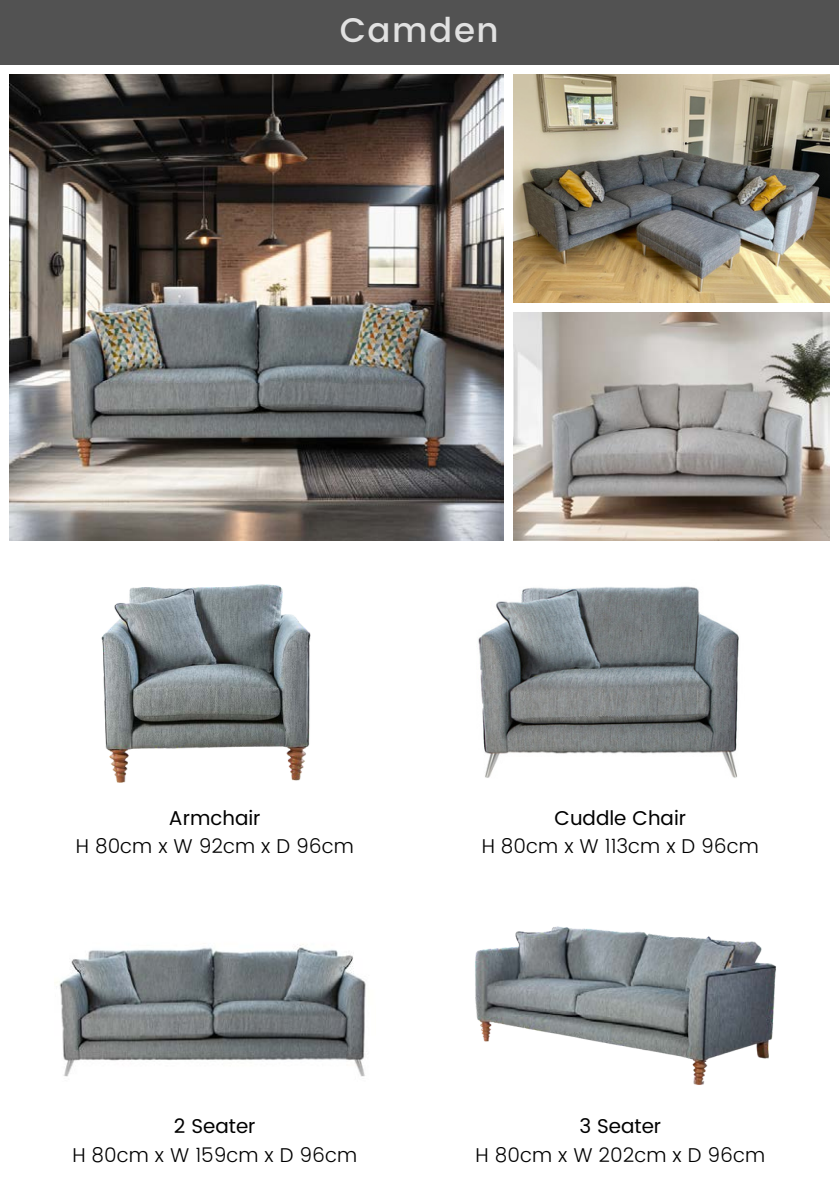
<style>
.page{position:relative;width:839px;height:1191px;background:#fff}
.page>*{position:absolute;margin:0;border:0;box-sizing:border-box;transform-origin:0 0}
.t1{font:500 34px "Poppins";letter-spacing:.045em;color:#e1e1e1}
.t2{font:300 20px "Poppins";color:#000}
.t3{font:20px "Poppins";color:#000}
</style>
<div class="page">
<img style="left:9px;top:74px;width:494px;height:467px">
<div style="left:0;top:0;width:838px;height:64px;background:#525252"></div>
<img style="left:55px;top:944px;width:311px;height:133px">
<img style="left:475px;top:926px;width:301px;height:159px">
<img style="left:101px;top:584px;width:210px;height:199px">
<img style="left:513px;top:74px;width:316px;height:228px">
<img style="left:513px;top:313px;width:316px;height:228px">
<img style="left:478px;top:586px;width:261px;height:192px">
<p class="t1" style="left:340px;top:10px;width:160px">Camden</p>
<p class="t3" style="left:169px;top:806px;width:93px">Armchair</p>
<p class="t2" style="left:76px;top:835px;width:279px">H 80cm x W 92cm x D 96cm</p>
<p class="t3" style="left:174px;top:1115px;width:83px">2 Seater</p>
<p class="t2" style="left:72px;top:1143px;width:286px">H 80cm x W 159cm x D 96cm</p>
<p class="t3" style="left:554px;top:806px;width:133px">Cuddle Chair</p>
<p class="t2" style="left:482px;top:835px;width:278px">H 80cm x W 113cm x D 96cm</p>
<p class="t3" style="left:579px;top:1115px;width:83px">3 Seater</p>
<p class="t2" style="left:475px;top:1143px;width:291px">H 80cm x W 202cm x D 96cm</p>
</div>
